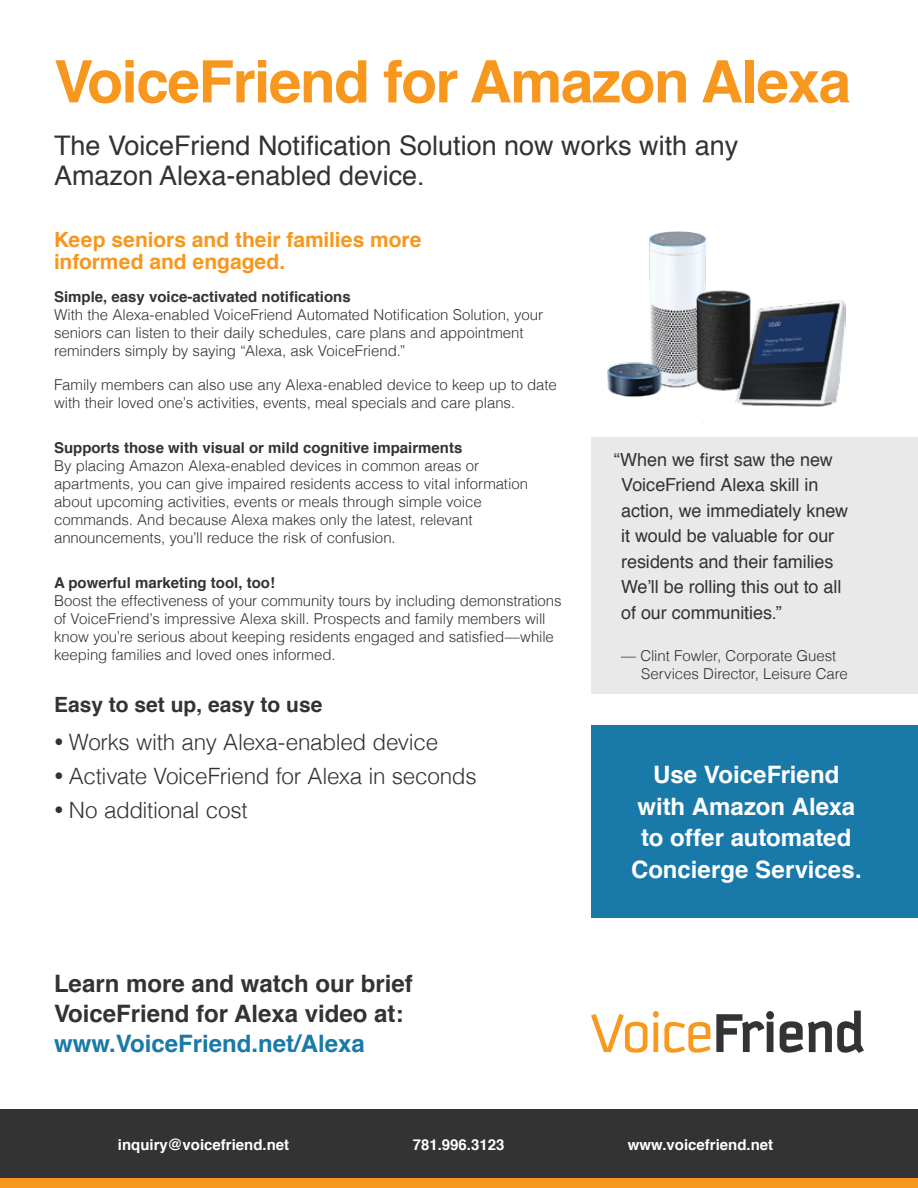
<style>
.page{position:relative;width:918px;height:1188px;background:#fff}
.page>*{position:absolute;margin:0;border:0;box-sizing:border-box;transform-origin:0 0}
.t1{font:700 58.5px "Helvetica";letter-spacing:-.025em;color:#f8971d}
.t2{font:27px/30px "Helvetica";color:#343334}
.t3{font:700 24px/31.5px "Helvetica";color:#fff;text-align:center}
.t4{font:700 24px/30px "Helvetica";color:#343334}
.t5{font:700 24px "Helvetica";color:#1979a9}
.t6{font:300 22.5px "Helvetica";letter-spacing:-.015em;color:#343334}
.t7{font:700 21px/22.5px "Helvetica";color:#f8971d}
.t8{font:700 21px "Helvetica";color:#343334}
.t9{font:18px/25.5px "Helvetica";letter-spacing:-.005em;color:#343334}
.t10{font:300 15px/18px "Helvetica";letter-spacing:-.005em;color:#343334}
.t11{font:700 15px "Helvetica";color:#343334}
.t12{font:700 15px "Helvetica";color:#fff}
</style>
<div class="page">
<svg style="left:591px;top:1011px;width:183px;height:42px"></svg>
<svg style="left:780px;top:1011px;width:84px;height:42px"></svg>
<div style="left:0;top:1110px;width:918px;height:69px;background:#343334"></div>
<div style="left:0;top:1179px;width:918px;height:9px;background:#f8971d"></div>
<div style="left:591px;top:437px;width:327px;height:257px;background:#eae9e9"></div>
<img style="left:607px;top:231px;width:238px;height:193px">
<div style="left:591px;top:725px;width:327px;height:193px;background:#1979a9"></div>
<h1 class="t1" style="left:54px;top:35px;width:799px">VoiceFriend for Amazon Alexa</h1>
<h2 class="t2" style="left:54px;top:131px;width:686px">The VoiceFriend Notification Solution now works with any<br>Amazon Alexa-enabled device.</h2>
<h3 class="t7" style="left:54px;top:228px;width:369px">Keep seniors and their families more informed and engaged.</h3>
<p class="t11" style="left:54px;top:285px;width:298px">Simple, easy voice-activated notifications</p>
<p class="t10" style="left:54px;top:305px;width:491px">With the Alexa-enabled VoiceFriend Automated Notification Solution, your seniors can listen to their daily schedules, care plans and appointment reminders simply by saying “Alexa, ask VoiceFriend.”</p>
<p class="t10" style="left:54px;top:375px;width:504px">Family members can also use any Alexa-enabled device to keep up to date with their loved one’s activities, events, meal specials and care plans.</p>
<p class="t11" style="left:54px;top:436px;width:410px">Supports those with visual or mild cognitive impairments</p>
<p class="t10" style="left:54px;top:456px;width:476px">By placing Amazon Alexa-enabled devices in common areas or apartments, you can give impaired residents access to vital information about upcoming activities, events or meals through simple voice commands. And because Alexa makes only the latest, relevant announcements, you’ll reduce the risk of confusion.</p>
<p class="t11" style="left:54px;top:571px;width:223px">A powerful marketing tool, too!</p>
<p class="t10" style="left:54px;top:591px;width:509px">Boost the effectiveness of your community tours by including demonstrations of VoiceFriend’s impressive Alexa skill. Prospects and family members will know you’re serious about keeping residents engaged and satisfied—while keeping families and loved ones informed.</p>
<h3 class="t8" style="left:54px;top:688px;width:270px">Easy to set up, easy to use</h3>
<h3 class="t6" style="left:54px;top:722px;width:386px">• Works with any Alexa-enabled device</h3>
<h3 class="t6" style="left:54px;top:757px;width:424px">• Activate VoiceFriend for Alexa in seconds</h3>
<h3 class="t6" style="left:54px;top:791px;width:195px">• No additional cost</h3>
<h3 class="t4" style="left:54px;top:969px;width:360px">Learn more and watch our brief<br>VoiceFriend for Alexa video at:</h3>
<h3 class="t5" style="left:54px;top:1024px;width:312px">www.VoiceFriend.net/Alexa</h3>
<p class="t9" style="left:621px;top:447px;width:228px;text-indent:-8px">“When we first saw the new<br>VoiceFriend Alexa skill in action, we immediately knew it would be valuable for our residents and their families<br>We’ll be rolling this out to all of our communities.”</p>
<p class="t10" style="left:641px;top:646px;width:208px;text-indent:-20px">— Clint Fowler, Corporate Guest<br>Services Director, Leisure Care</p>
<h3 class="t3" style="left:631px;top:759px;width:232px">Use VoiceFriend with Amazon Alexa to offer automated<br>Concierge Services.</h3>
<p class="t12" style="left:118px;top:1132px;width:173px">inquiry@voicefriend.net</p>
<p class="t12" style="left:413px;top:1132px;width:93px">781.996.3123</p>
<p class="t12" style="left:628px;top:1132px;width:147px">www.voicefriend.net</p>
</div>
